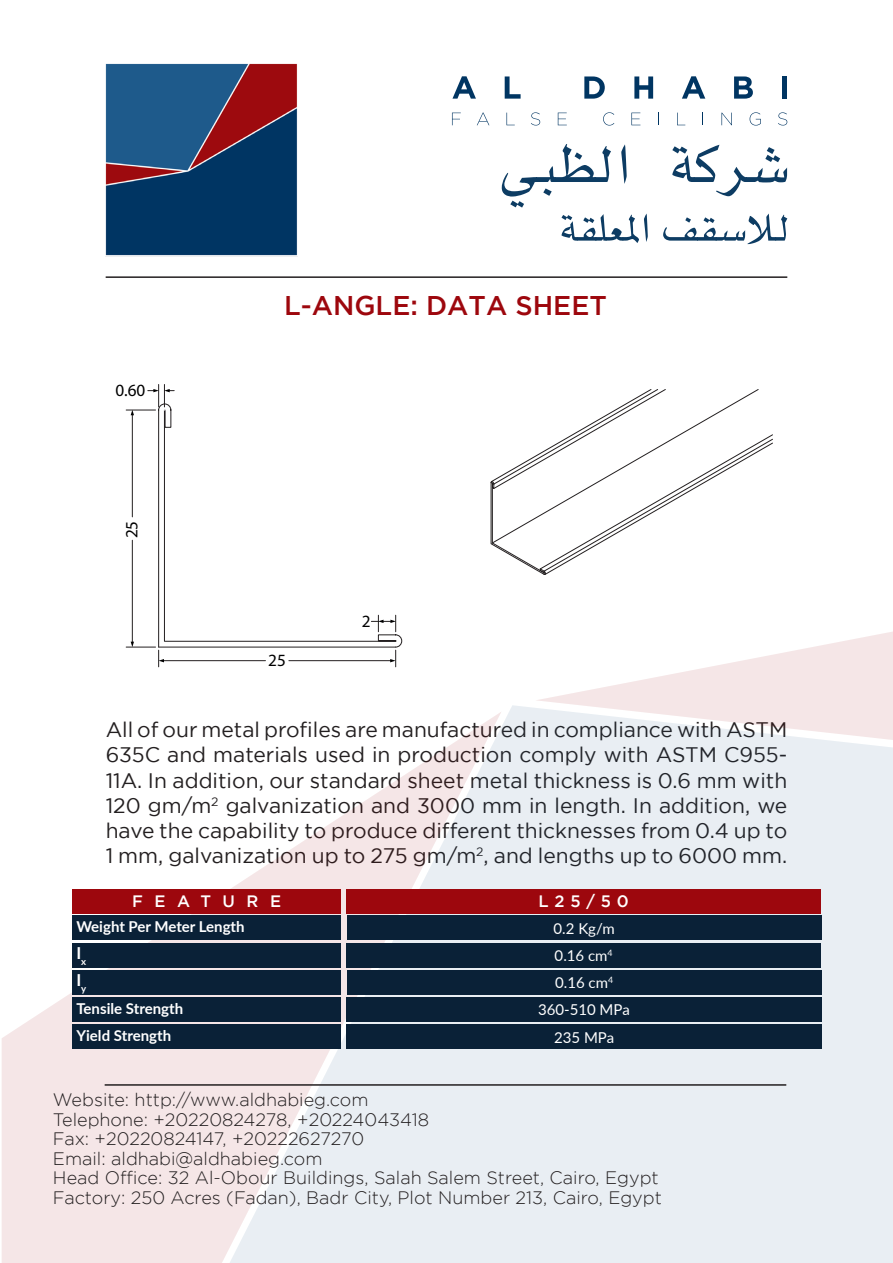
<style>
.page{position:relative;width:893px;height:1263px;background:#fff}
.page>*{position:absolute;margin:0;border:0;box-sizing:border-box;transform-origin:0 0}
.t1{font:500 27px "Gotham";color:#9d070d}
.t2{font:21px/25.2px "Gotham";color:#231f20;text-align:justify}
.t3{font:300 18px "Gotham";color:#231f20}
.t4{font:17.25px "Myriad Pro";color:#000001}
.Normal_pra{font:500 16.5px "Gotham";letter-spacing:.7em;color:#fff}
.Normal_pra-2{font:500 16.5px "Gotham";color:#fff}
.Normal_pra-3{font:700 16.5px "Lato";color:#fff}
.Normal_pra-4{font:700 15px "Lato";color:#fff}
.Normal_pra-5{font:15px "Lato";color:#fff}
</style>
<div class="page">
<svg style="left:537px;top:632px;width:356px;height:73px"></svg>
<div style="left:502px;top:705px;width:391px;height:558px;background:#e9eef3"></div>
<svg style="left:2px;top:712px;width:500px;height:551px"></svg>
<hr style="left:105px;top:1084px;width:681px;height:2px;background:#231f20">
<hr style="left:106px;top:276px;width:681px;height:2px;background:#231f20">
<img style="left:106px;top:63px;width:192px;height:194px">
<svg style="left:452px;top:76px;width:24px;height:23px"></svg>
<svg style="left:505px;top:76px;width:16px;height:23px"></svg>
<svg style="left:584px;top:76px;width:21px;height:23px"></svg>
<svg style="left:634px;top:76px;width:19px;height:23px"></svg>
<svg style="left:682px;top:76px;width:23px;height:23px"></svg>
<svg style="left:734px;top:76px;width:19px;height:23px"></svg>
<div style="left:782px;top:76px;width:5px;height:23px;background:#003562"></div>
<svg style="left:452px;top:113px;width:9px;height:12px"></svg>
<svg style="left:477px;top:113px;width:12px;height:12px"></svg>
<svg style="left:506px;top:113px;width:9px;height:12px"></svg>
<svg style="left:531px;top:112px;width:9px;height:13px"></svg>
<svg style="left:558px;top:113px;width:9px;height:12px"></svg>
<svg style="left:603px;top:112px;width:11px;height:13px"></svg>
<svg style="left:631px;top:113px;width:9px;height:12px"></svg>
<svg style="left:658px;top:113px;width:1px;height:12px"></svg>
<svg style="left:677px;top:113px;width:8px;height:12px"></svg>
<svg style="left:702px;top:113px;width:1px;height:12px"></svg>
<svg style="left:721px;top:113px;width:11px;height:12px"></svg>
<svg style="left:750px;top:112px;width:11px;height:13px"></svg>
<svg style="left:778px;top:112px;width:9px;height:13px"></svg>
<svg style="left:502px;top:144px;width:109px;height:64px"></svg>
<svg style="left:621px;top:144px;width:6px;height:40px"></svg>
<svg style="left:672px;top:145px;width:115px;height:51px"></svg>
<svg style="left:561px;top:214px;width:87px;height:29px"></svg>
<svg style="left:663px;top:214px;width:124px;height:30px"></svg>
<svg style="left:158px;top:411px;width:244px;height:237px"></svg>
<hr style="left:132px;top:415px;width:1px;height:102px;background:#231f20">
<hr style="left:132px;top:540px;width:1px;height:102px;background:#231f20">
<hr style="left:126px;top:410px;width:30px;height:1px;background:#231f20">
<hr style="left:126px;top:647px;width:30px;height:1px;background:#231f20">
<hr style="left:163px;top:660px;width:102px;height:1px;background:#231f20">
<hr style="left:289px;top:660px;width:102px;height:1px;background:#231f20">
<svg style="left:390px;top:650px;width:6px;height:17px"></svg>
<svg style="left:371px;top:615px;width:25px;height:17px"></svg>
<svg style="left:158px;top:650px;width:6px;height:17px"></svg>
<svg style="left:131px;top:642px;width:3px;height:5px"></svg>
<svg style="left:131px;top:410px;width:3px;height:5px"></svg>
<svg style="left:148px;top:384px;width:26px;height:27px"></svg>
<svg style="left:490px;top:389px;width:283px;height:186px"></svg>
<div style="left:346px;top:888px;width:475px;height:25px;background:#9d070d"></div>
<div style="left:72px;top:888px;width:269px;height:25px;background:#9d070d"></div>
<div style="left:347px;top:915px;width:474px;height:25px;background:#0a2137"></div>
<div style="left:347px;top:970px;width:474px;height:25px;background:#0a2137"></div>
<div style="left:346px;top:997px;width:475px;height:25px;background:#0a2137"></div>
<div style="left:346px;top:1024px;width:476px;height:25px;background:#0a2137"></div>
<div style="left:346px;top:943px;width:475px;height:24px;background:#0a2137"></div>
<div style="left:72px;top:915px;width:269px;height:25px;background:#0a2137"></div>
<div style="left:72px;top:943px;width:269px;height:24px;background:#0a2137"></div>
<div style="left:72px;top:970px;width:269px;height:25px;background:#0a2137"></div>
<div style="left:72px;top:997px;width:269px;height:25px;background:#0a2137"></div>
<div style="left:72px;top:1024px;width:269px;height:25px;background:#0a2137"></div>
<p class="t4" style="left:115px;top:380px;width:32px">0.60</p>
<p class="t4" style="left:121px;top:538px;width:19px;rotate:-90deg">25</p>
<p class="t1" style="left:284px;top:290px;width:324px">L-ANGLE: DATA SHEET</p>
<p class="t4" style="left:268px;top:650px;width:19px">25</p>
<p class="t4" style="left:362px;top:610px;width:10px">2</p>
<p class="t2" style="left:106px;top:717px;width:683px">All of our metal profiles are manufactured in compliance with ASTM 635C and materials used in production comply with ASTM C955- 11A. In addition, our standard sheet metal thickness is 0.6 mm with 120 gm/m<sup>2</sup> galvanization and 3000 mm in length. In addition, we have the capability to produce different thicknesses from 0.4 up to 1 mm, galvanization up to 275 gm/m<sup>2</sup>, and lengths up to 6000 mm.</p>
<p class="Normal_pra" style="left:132px;top:891px;width:150px">FEATURE</p>
<p class="Normal_pra-2" style="left:538px;top:891px;width:92px">L25/50</p>
<p class="Normal_pra-5" style="left:554px;top:917px;width:63px">0.2 Kg/m</p>
<p class="Normal_pra-4" style="left:76px;top:916px;width:170px">Weight Per Meter Length</p>
<p class="Normal_pra-3" style="left:76px;top:941px;width:11px">I<sub>x</sub></p>
<p class="Normal_pra-3" style="left:76px;top:968px;width:11px">I<sub>y</sub></p>
<p class="Normal_pra-4" style="left:76px;top:997px;width:108px">Tensile Strength</p>
<p class="Normal_pra-4" style="left:76px;top:1024px;width:96px">Yield Strength</p>
<p class="Normal_pra-5" style="left:555px;top:945px;width:60px">0.16 cm<sup>4</sup></p>
<p class="Normal_pra-5" style="left:555px;top:972px;width:60px">0.16 cm<sup>4</sup></p>
<p class="Normal_pra-5" style="left:538px;top:999px;width:93px">360-510 MPa</p>
<p class="Normal_pra-5" style="left:554px;top:1026px;width:62px">235 MPa</p>
<p class="t3" style="left:53px;top:1090px;width:317px">Website: http://www.aldhabieg.com</p>
<p class="t3" style="left:53px;top:1109px;width:378px">Telephone: +20220824278, +20224043418</p>
<p class="t3" style="left:53px;top:1129px;width:313px">Fax: +20220824147, +20222627270</p>
<p class="t3" style="left:53px;top:1148px;width:271px">Email: aldhabi@aldhabieg.com</p>
<p class="t3" style="left:53px;top:1168px;width:607px">Head Office: 32 Al-Obour Buildings, Salah Salem Street, Cairo, Egypt</p>
<p class="t3" style="left:53px;top:1187px;width:610px">Factory: 250 Acres (Fadan), Badr City, Plot Number 213, Cairo, Egypt</p>
</div>
